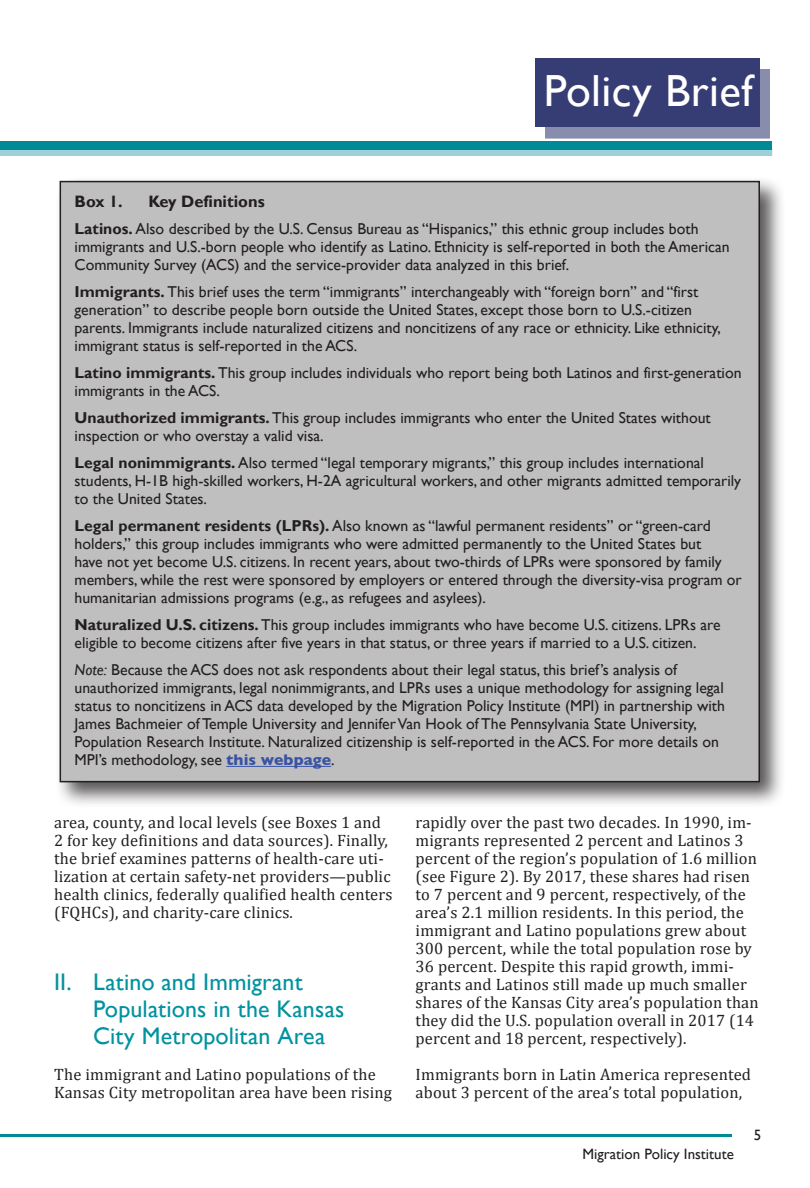
<style>
.page{position:relative;width:810px;height:1188px;background:#fff}
.page>*{position:absolute;margin:0;border:0;box-sizing:border-box;transform-origin:0 0}
.t1{font:45px "Gill Sans";letter-spacing:.01em;color:#fff}
.t2{font:24px/27px "Gill Sans";letter-spacing:.005em;color:#00929f}
.t3{font:16.5px/18px "Cambria";letter-spacing:.01em;color:#231f20}
.t4{font:700 16.5px "Gill Sans";color:#231f20}
.t5{font:15.75px/18px "Gill Sans";color:#231f20}
.t6{font:15px "Gill Sans";color:#231f20}
.s1{font-weight:700}
.s2{font-style:italic}
.s3{font-weight:700;color:#3953a4}
</style>
<div class="page">
<div style="left:0;top:148px;width:772px;height:8px;background:#9cd1d7"></div>
<div style="left:0;top:142px;width:772px;height:8px;background:#008a98"></div>
<div style="left:545px;top:69px;width:225px;height:69px;background:#888cad"></div>
<div style="left:535px;top:58px;width:224px;height:70px;background:#363c74"></div>
<hr style="left:0;top:1134px;width:732px;height:3px;background:#008a98">
<div style="left:55px;top:176px;width:730px;height:632px;background:#231f20;opacity:.75"></div>
<div style="left:60px;top:182px;width:699px;height:600px;background:#c0bfbf"></div>
<hr style="left:226px;top:766px;width:105px;height:1px;background:#3953a4">
<h1 class="t1" style="left:544px;top:65px;width:211px">Policy Brief</h1>
<p class="t4" style="left:75px;top:192px;width:50px">Box 1.</p>
<p class="t4" style="left:149px;top:192px;width:118px">Key Definitions</p>
<p class="t5" style="left:75px;top:220px;width:657px"><span class="s1">Latinos.</span> Also described by the U.S. Census Bureau as “Hispanics,” this ethnic group includes both immigrants and U.S.-born people who identify as Latino. Ethnicity is self-reported in both the American<br>Community Survey (ACS) and the service-provider data analyzed in this brief.</p>
<p class="t5" style="left:75px;top:283px;width:648px"><span class="s1">Immigrants.</span> This brief uses the term “immigrants” interchangeably with “foreign born” and “first generation” to describe people born outside the United States, except those born to U.S.-citizen parents. Immigrants include naturalized citizens and noncitizens of any race or ethnicity. Like ethnicity, immigrant status is self-reported in the ACS.</p>
<p class="t5" style="left:75px;top:364px;width:669px"><span class="s1">Latino immigrants.</span> This group includes individuals who report being both Latinos and first-generation immigrants in the ACS.</p>
<p class="t5" style="left:75px;top:409px;width:638px"><span class="s1">Unauthorized immigrants.</span> This group includes immigrants who enter the United States without inspection or who overstay a valid visa.</p>
<p class="t5" style="left:75px;top:454px;width:668px"><span class="s1">Legal nonimmigrants.</span> Also termed “legal temporary migrants,” this group includes international students, H-1B high-skilled workers, H-2A agricultural workers, and other migrants admitted temporarily to the United States.</p>
<p class="t5" style="left:75px;top:517px;width:669px"><span class="s1">Legal permanent residents (LPRs).</span> Also known as “lawful permanent residents” or “green-card holders,” this group includes immigrants who were admitted permanently to the United States but<br>have not yet become U.S. citizens. In recent years, about two-thirds of LPRs were sponsored by family members, while the rest were sponsored by employers or entered through the diversity-visa program or humanitarian admissions programs (e.g., as refugees and asylees).</p>
<p class="t5" style="left:75px;top:616px;width:648px"><span class="s1">Naturalized U.S. citizens.</span> This group includes immigrants who have become U.S. citizens. LPRs are eligible to become citizens after five years in that status, or three years if married to a U.S. citizen.</p>
<p class="t5" style="left:75px;top:661px;width:652px"><span class="s2">Note:</span> Because the ACS does not ask respondents about their legal status, this brief’s analysis of unauthorized immigrants, legal nonimmigrants, and LPRs uses a unique methodology for assigning legal status to noncitizens in ACS data developed by the Migration Policy Institute (MPI) in partnership with James Bachmeier of Temple University and Jennifer Van Hook of The Pennsylvania State University, Population Research Institute. Naturalized citizenship is self-reported in the ACS. For more details on MPI’s methodology, see <span class="s3">this webpage</span>.</p>
<p class="t3" style="left:54px;top:813px;width:340px">area, county, and local levels (see Boxes 1 and 2 for key definitions and data sources). Finally, the brief examines patterns of health-care uti&shy;lization at certain safety-net providers—public health clinics, federally qualified health centers (FQHCs), and charity-care clinics.</p>
<h2 class="t2" style="left:93px;top:969px;width:253px;text-indent:-39px">II. Latino and Immigrant<br>Populations in the Kansas<br>City Metropolitan Area</h2>
<p class="t3" style="left:54px;top:1065px;width:339px">The immigrant and Latino populations of the<br>Kansas City metropolitan area have been rising</p>
<p class="t3" style="left:416px;top:813px;width:345px">rapidly over the past two decades. In 1990, im&shy;migrants represented 2 percent and Latinos 3 percent of the region’s population of 1.6 million (see Figure 2). By 2017, these shares had risen to 7 percent and 9 percent, respectively, of the area’s 2.1 million residents. In this period, the immigrant and Latino populations grew about 300 percent, while the total population rose by 36 percent. Despite this rapid growth, immi&shy;grants and Latinos still made up much smaller shares of the Kansas City area’s population than they did the U.S. population overall in 2017 (14 percent and 18 percent, respectively).</p>
<p class="t3" style="left:416px;top:1065px;width:337px">Immigrants born in Latin America represented about 3 percent of the area’s total population,</p>
<p class="t6" style="left:583px;top:1145px;width:153px">Migration Policy Institute</p>
<p class="t6" style="left:754px;top:1126px;width:9px">5</p>
</div>
